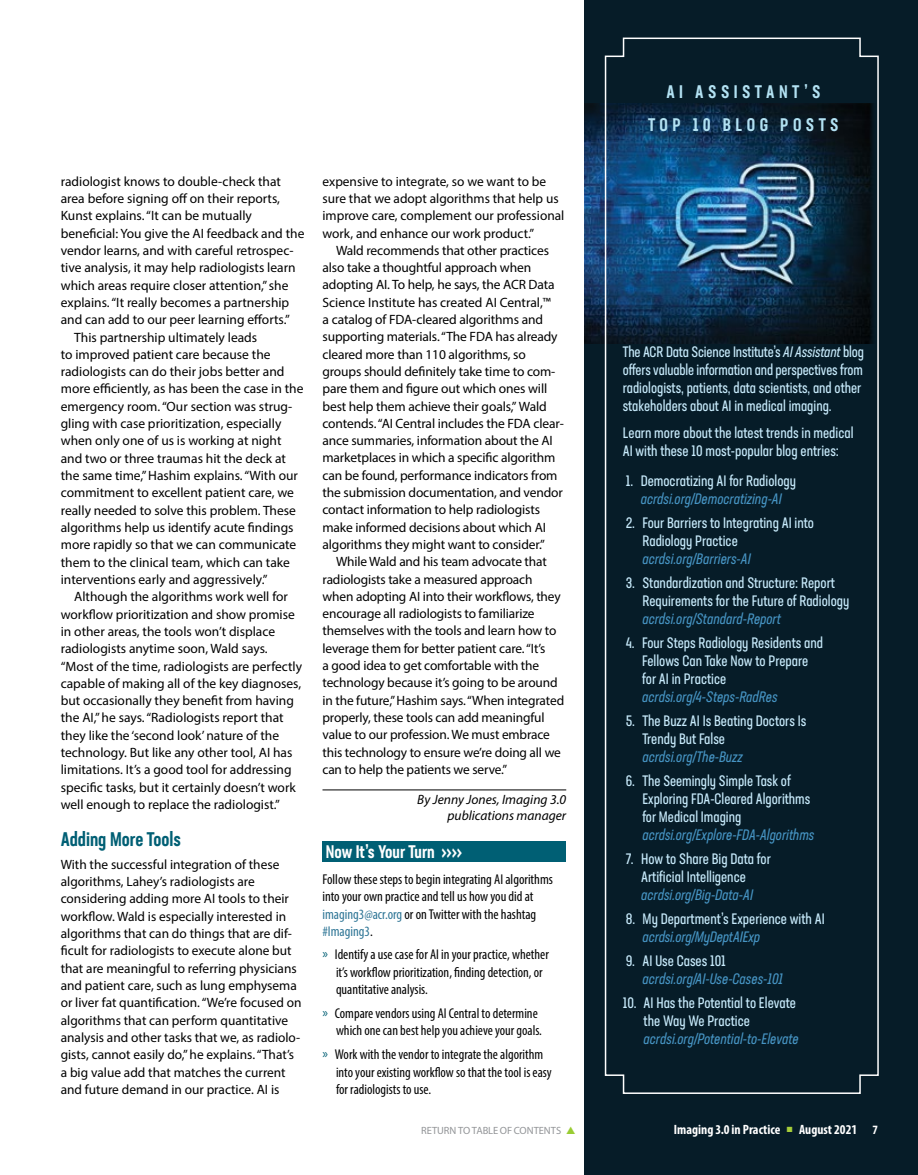
<style>
.page{position:relative;width:918px;height:1175px;background:#fff}
.page>*{position:absolute;margin:0;border:0;box-sizing:border-box;transform-origin:0 0}
.t1{font:500 19.5px "Neusa Next Std Compact";color:#005f74}
.t2{font:500 18px/33px "Neusa Next Std Compact";letter-spacing:.25em;color:#b3e2f3;text-align:center}
.t3{font:500 18px "Neusa Next Std Compact";color:#fff}
.t4{font:15px/18px "Neusa Next Std Compact";color:#c7eafb}
.t5{font:italic 15px "Neusa Next Std Compact";color:#4694c3}
.t6{font:condensed 14.25px/17.2px "Myriad Pro";color:#000}
.t7{font:13.5px/17.2px "Myriad Pro";color:#000}
.t8{font:italic 13.5px/16.5px "Myriad Pro";color:#000;text-align:right}
.t9{font:700 condensed 13.5px "Myriad Pro";color:#fff}
.t10{font:10.5px "Myriad Pro";color:#939598}
.s1{font-family:"Neusa Next Std";font-size:21.6px}
.s2{color:#2f7696}
.s3{font-stretch:normal;font-size:13.5px;color:#005f74}
.s4{font-style:italic}
.s5{color:#9c3}
.s6{font-size:12.75px}
</style>
<div class="page">
<div style="left:584px;top:0;width:334px;height:1174px;background:#061c28"></div>
<img style="left:584px;top:103px;width:20px;height:241px">
<hr style="left:322px;top:789px;width:244px;height:1px;background:#000">
<div style="left:322px;top:841px;width:244px;height:20px;background:#005f74"></div>
<svg style="left:604px;top:37px;width:275px;height:1057px"></svg>
<p class="t7" style="left:61px;top:172px;width:222px">radiologist knows to double-check that</p>
<p class="t7" style="left:61px;top:190px;width:221px">area before signing off on their reports,</p>
<p class="t7" style="left:61px;top:207px;width:193px">Kunst explains. “It can be mutually</p>
<p class="t7" style="left:61px;top:224px;width:245px">beneficial: You give the AI feedback and the</p>
<p class="t7" style="left:61px;top:241px;width:234px">vendor learns, and with careful retrospec-</p>
<p class="t7" style="left:61px;top:259px;width:236px">tive analysis, it may help radiologists learn</p>
<p class="t7" style="left:61px;top:276px;width:229px">which areas require closer attention,” she</p>
<p class="t7" style="left:61px;top:293px;width:230px">explains. “It really becomes a partnership</p>
<p class="t7" style="left:61px;top:311px;width:231px">and can add to our peer learning efforts.”</p>
<p class="t7" style="left:74px;top:328px;width:185px">This partnership ultimately leads</p>
<p class="t7" style="left:61px;top:345px;width:211px">to improved patient care because the</p>
<p class="t7" style="left:61px;top:363px;width:225px">radiologists can do their jobs better and</p>
<p class="t7" style="left:61px;top:380px;width:244px">more efficiently, as has been the case in the</p>
<p class="t7" style="left:61px;top:397px;width:233px">emergency room. “Our section was strug-</p>
<p class="t7" style="left:61px;top:415px;width:222px">gling with case prioritization, especially</p>
<p class="t7" style="left:61px;top:432px;width:222px">when only one of us is working at night</p>
<p class="t7" style="left:61px;top:449px;width:227px">and two or three traumas hit the deck at</p>
<p class="t7" style="left:61px;top:466px;width:239px">the same time,” Hashim explains. “With our</p>
<p class="t7" style="left:61px;top:484px;width:235px">commitment to excellent patient care, we</p>
<p class="t7" style="left:61px;top:501px;width:237px">really needed to solve this problem. These</p>
<p class="t7" style="left:61px;top:518px;width:234px">algorithms help us identify acute findings</p>
<p class="t7" style="left:61px;top:536px;width:237px">more rapidly so that we can communicate</p>
<p class="t7" style="left:61px;top:553px;width:231px">them to the clinical team, which can take</p>
<p class="t7" style="left:61px;top:570px;width:209px">interventions early and aggressively.”</p>
<p class="t7" style="left:74px;top:588px;width:215px">Although the algorithms work well for</p>
<p class="t7" style="left:61px;top:605px;width:236px">workflow prioritization and show promise</p>
<p class="t7" style="left:61px;top:622px;width:216px">in other areas, the tools won’t displace</p>
<p class="t7" style="left:61px;top:640px;width:208px">radiologists anytime soon, Wald says.</p>
<p class="t7" style="left:61px;top:657px;width:243px">“Most of the time, radiologists are perfectly</p>
<p class="t7" style="left:61px;top:674px;width:242px">capable of making all of the key diagnoses,</p>
<p class="t7" style="left:61px;top:691px;width:235px">but occasionally they benefit from having</p>
<p class="t7" style="left:61px;top:709px;width:224px">the AI,” he says. “Radiologists report that</p>
<p class="t7" style="left:61px;top:726px;width:220px">they like the ‘second look’ nature of the</p>
<p class="t7" style="left:61px;top:743px;width:233px">technology. But like any other tool, AI has</p>
<p class="t7" style="left:61px;top:761px;width:232px">limitations. It’s a good tool for addressing</p>
<p class="t7" style="left:61px;top:778px;width:237px">specific tasks, but it certainly doesn’t work</p>
<p class="t7" style="left:61px;top:795px;width:221px">well enough to replace the radiologist.”</p>
<h1 class="t1" style="left:61px;top:827px;width:122px">Adding More Tools</h1>
<p class="t7" style="left:61px;top:855px;width:242px">With the successful integration of these algorithms, Lahey’s radiologists are considering adding more AI tools to their workflow. Wald is especially interested in algorithms that can do things that are dif&shy;ficult for radiologists to execute alone but that are meaningful to referring physicians and patient care, such as lung emphysema or liver fat quantification. “We’re focused on algorithms that can perform quantitative analysis and other tasks that we, as radiolo&shy;gists, cannot easily do,” he explains. “That’s a big value add that matches the current and future demand in our practice. AI is</p>
<p class="t7" style="left:322px;top:172px;width:243px">expensive to integrate, so we want to be sure that we adopt algorithms that help us improve care, complement our professional work, and enhance our work product.”</p>
<p class="t7" style="left:322px;top:241px;width:243px;text-indent:14px">Wald recommends that other practices also take a thoughtful approach when adopting AI. To help, he says, the ACR Data Science Institute has created AI Central,™<br>a catalog of FDA-cleared algorithms and supporting materials. “The FDA has already cleared more than 110 algorithms, so groups should definitely take time to com&shy;pare them and figure out which ones will best help them achieve their goals,” Wald contends. “AI Central includes the FDA clear&shy;ance summaries, information about the AI marketplaces in which a specific algorithm can be found, performance indicators from the submission documentation, and vendor contact information to help radiologists make informed decisions about which AI algorithms they might want to consider.”</p>
<p class="t7" style="left:323px;top:553px;width:243px;text-indent:13px">While Wald and his team advocate that radiologists take a measured approach when adopting AI into their workflows, they encourage all radiologists to familiarize themselves with the tools and learn how to leverage them for better patient care. “It’s<br>a good idea to get comfortable with the technology because it’s going to be around in the future,” Hashim says. “When integrated properly, these tools can add meaningful value to our profession. We must embrace this technology to ensure we’re doing all we can to help the patients we serve.”</p>
<p class="t8" style="left:417px;top:790px;width:150px">By Jenny Jones, Imaging 3.0 publications manager</p>
<h2 class="t3" style="left:326px;top:840px;width:138px">Now It’s Your Turn <span class="s1">&gt;&gt;&gt;&gt;</span></h2>
<p class="t6" style="left:322px;top:870px;width:232px">Follow these steps to begin integrating AI algorithms into your own practice and tell us how you did at <span class="s2">imaging3@acr.org</span> or on Twitter with the hashtag <span class="s2">#Imaging3</span>.</p>
<p class="t6" style="left:336px;top:945px;width:214px;text-indent:-14px"><span class="s3">»</span> Identify a use case for AI in your practice, whether it’s workflow prioritization, finding detection, or quantitative analysis.</p>
<p class="t6" style="left:322px;top:1004px;width:221px;text-align:right"><span class="s3">»</span> Compare vendors using AI Central to determine which one can best help you achieve your goals.</p>
<p class="t6" style="left:336px;top:1045px;width:217px;text-indent:-14px"><span class="s3">»</span> Work with the vendor to integrate the algorithm into your existing workflow so that the tool is easy for radiologists to use.</p>
<h2 class="t2" style="left:648px;top:75px;width:192px">AI ASSISTANT’S<br>TOP 10 BLOG POSTS</h2>
<p class="t4" style="left:623px;top:343px;width:243px">The ACR Data Science Institute’s <span class="s4">AI Assistant</span> blog offers valuable information and perspectives from radiologists, patients, data scientists, and other stakeholders about AI in medical imaging.</p>
<p class="t4" style="left:623px;top:424px;width:232px">Learn more about the latest trends in medical<br>AI with these 10 most-popular blog entries:</p>
<p class="t4" style="left:626px;top:472px;width:172px">1. Democratizing AI for Radiology</p>
<p class="t5" style="left:641px;top:489px;width:143px">acrdsi.org/Democratizing-AI</p>
<p class="t4" style="left:642px;top:514px;width:173px;text-indent:-17px">2. Four Barriers to Integrating AI into<br>Radiology Practice</p>
<p class="t5" style="left:642px;top:549px;width:110px">acrdsi.org/Barriers-AI</p>
<p class="t4" style="left:642px;top:574px;width:209px;text-indent:-17px">3. Standardization and Structure: Report<br>Requirements for the Future of Radiology</p>
<p class="t5" style="left:642px;top:609px;width:140px">acrdsi.org/Standard-Report</p>
<p class="t4" style="left:642px;top:634px;width:182px;text-indent:-16px">4. Four Steps Radiology Residents and<br>Fellows Can Take Now to Prepare for AI in Practice</p>
<p class="t5" style="left:642px;top:687px;width:137px">acrdsi.org/4-Steps-RadRes</p>
<p class="t4" style="left:642px;top:712px;width:165px;text-indent:-17px">5. The Buzz AI Is Beating Doctors Is<br>Trendy But False</p>
<p class="t5" style="left:642px;top:747px;width:102px">acrdsi.org/The-Buzz</p>
<p class="t4" style="left:642px;top:772px;width:169px;text-indent:-17px">6. The Seemingly Simple Task of<br>Exploring FDA-Cleared Algorithms for Medical Imaging</p>
<p class="t5" style="left:642px;top:825px;width:173px">acrdsi.org/Explore-FDA-Algorithms</p>
<p class="t4" style="left:641px;top:850px;width:131px;text-indent:-15px">7. How to Share Big Data for<br>Artificial Intelligence</p>
<p class="t5" style="left:641px;top:885px;width:113px">acrdsi.org/Big-Data-AI</p>
<p class="t4" style="left:626px;top:910px;width:200px">8. My Department’s Experience with AI</p>
<p class="t5" style="left:643px;top:927px;width:119px">acrdsi.org/MyDeptAIExp</p>
<p class="t4" style="left:626px;top:952px;width:102px">9. AI Use Cases 101</p>
<p class="t5" style="left:643px;top:969px;width:142px">acrdsi.org/AI-Use-Cases-101</p>
<p class="t4" style="left:644px;top:994px;width:154px;text-indent:-21px">10. AI Has the Potential to Elevate the Way We Practice</p>
<p class="t5" style="left:644px;top:1029px;width:157px">acrdsi.org/Potential-to-Elevate</p>
<p class="t10" style="left:421px;top:1124px;width:156px">RETURN TO TABLE OF CONTENTS <span class="s5">▲</span></p>
<p class="t9" style="left:674px;top:1121px;width:206px">Imaging 3.0 in Practice <sup>■</sup> August 2021 <span class="s6">7</span></p>
</div>
